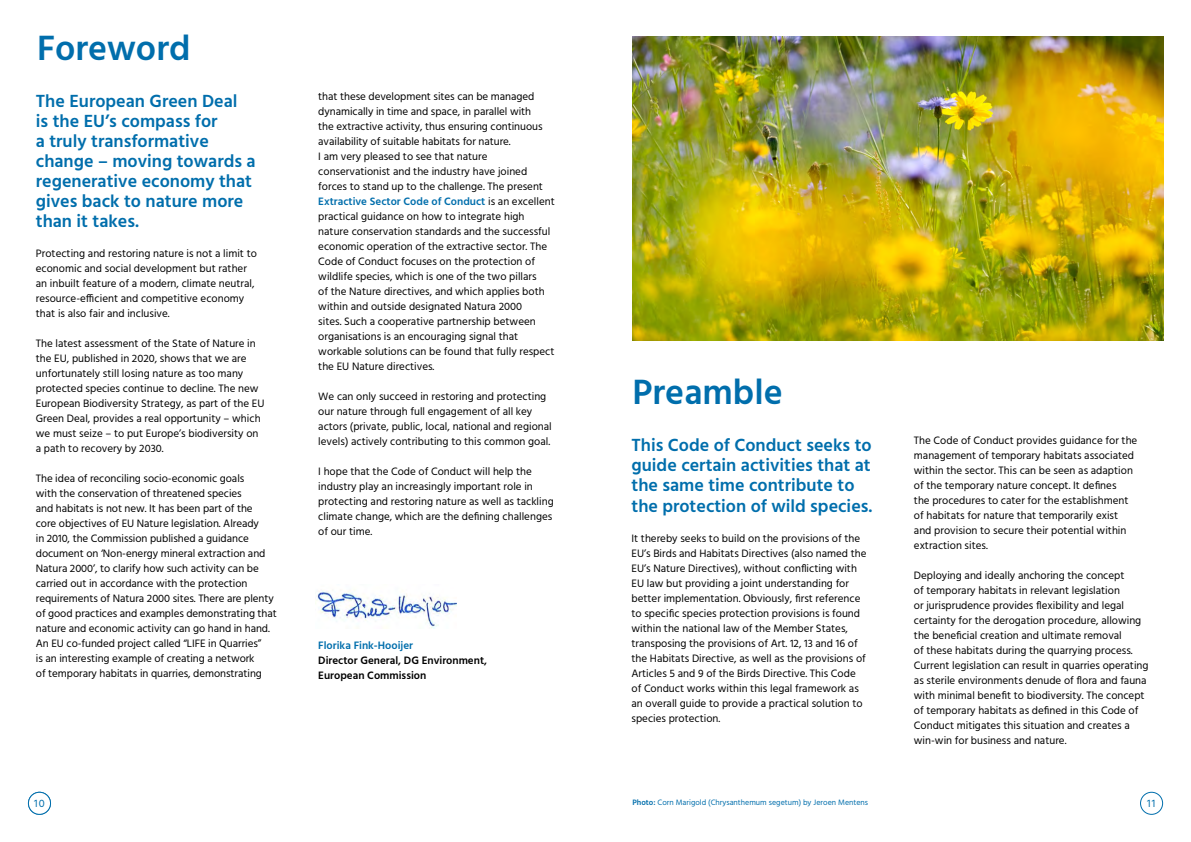
<style>
.page{position:relative;width:1191px;height:842px;background:#fff}
.page>*{position:absolute;margin:0;border:0;box-sizing:border-box;transform-origin:0 0}
.t1{font:600 36px "Hind";color:#006eac}
.t2{font:600 18px/20px "Hind";color:#006eac}
.t3{font:11px/15px "Hind";color:#000}
.t4{font:600 11px/15px "Hind";color:#000}
.t5{font:600 11px "Hind";color:#006eac}
.t6{font:11px "Hind";color:#006eac}
.t7{font:8px "Hind";color:#006eac}
.s1{font-weight:600;color:#006eac}
.s2{font-weight:600}
</style>
<div class="page">
<img style="left:632px;top:36px;width:531px;height:304px">
<div style="left:1140px;top:792px;width:23px;height:23px;border:1px solid #006eac;border-radius:50%"></div>
<img style="left:315px;top:591px;width:141px;height:38px">
<div style="left:28px;top:792px;width:23px;height:23px;border:1px solid #006eac;border-radius:50%"></div>
<h1 class="t1" style="left:37px;top:23px;width:155px">Foreword</h1>
<h2 class="t2" style="left:36px;top:92px;width:221px">The European Green Deal<br>is the EU’s compass for<br>a truly transformative change – moving towards a regenerative economy that gives back to nature more than it takes.</h2>
<p class="t3" style="left:36px;top:247px;width:222px">Protecting and restoring nature is not a limit to economic and social development but rather an inbuilt feature of a modern, climate neutral, resource-efficient and competitive economy that is also fair and inclusive.</p>
<p class="t3" style="left:36px;top:337px;width:230px">The latest assessment of the State of Nature in the EU, published in 2020, shows that we are unfortunately still losing nature as too many protected species continue to decline. The new European Biodiversity Strategy, as part of the EU Green Deal, provides a real opportunity – which we must seize – to put Europe’s biodiversity on a path to recovery by 2030.</p>
<p class="t3" style="left:36px;top:472px;width:242px">The idea of reconciling socio-economic goals<br>with the conservation of threatened species<br>and habitats is not new. It has been part of the<br>core objectives of EU Nature legislation. Already<br>in 2010, the Commission published a guidance document on ‘Non-energy mineral extraction and Natura 2000’, to clarify how such activity can be carried out in accordance with the protection requirements of Natura 2000 sites. There are plenty of good practices and examples demonstrating that nature and economic activity can go hand in hand.<br>An EU co-funded project called “LIFE in Quarries”<br>is an interesting example of creating a network<br>of temporary habitats in quarries, demonstrating</p>
<p class="t3" style="left:318px;top:89px;width:238px">that these development sites can be managed dynamically in time and space, in parallel with<br>the extractive activity, thus ensuring continuous availability of suitable habitats for nature.<br>I am very pleased to see that nature conservationist and the industry have joined forces to stand up to the challenge. The present <span class="s1">Extractive Sector Code of Conduct</span> is an excellent practical guidance on how to integrate high nature conservation standards and the successful economic operation of the extractive sector. The Code of Conduct focuses on the protection of wildlife species, which is one of the two pillars<br>of the Nature directives, and which applies both within and outside designated Natura 2000<br>sites. Such a cooperative partnership between organisations is an encouraging signal that workable solutions can be found that fully respect the EU Nature directives.</p>
<p class="t3" style="left:318px;top:390px;width:235px">We can only succeed in restoring and protecting our nature through full engagement of all key actors (private, public, local, national and regional levels) actively contributing to this common goal.</p>
<p class="t3" style="left:318px;top:465px;width:237px">I hope that the Code of Conduct will help the industry play an increasingly important role in protecting and restoring nature as well as tackling climate change, which are the defining challenges of our time.</p>
<p class="t5" style="left:318px;top:637px;width:96px">Florika Fink-Hooijer</p>
<p class="t4" style="left:318px;top:653px;width:170px">Director General, DG Environment,<br>European Commission</p>
<h1 class="t1" style="left:632px;top:367px;width:152px">Preamble</h1>
<h2 class="t2" style="left:631px;top:436px;width:242px;line-height:20.3px">This Code of Conduct seeks to guide certain activities that at the same time contribute to the protection of wild species.</h2>
<p class="t3" style="left:631px;top:531px;width:237px">It thereby seeks to build on the provisions of the EU’s Birds and Habitats Directives (also named the EU’s Nature Directives), without conflicting with EU law but providing a joint understanding for better implementation. Obviously, first reference to specific species protection provisions is found within the national law of the Member States, transposing the provisions of Art. 12, 13 and 16 of the Habitats Directive, as well as the provisions of Articles 5 and 9 of the Birds Directive. This Code of Conduct works within this legal framework as an overall guide to provide a practical solution to species protection.</p>
<p class="t3" style="left:914px;top:433px;width:225px">The Code of Conduct provides guidance for the management of temporary habitats associated within the sector. This can be seen as adaption of the temporary nature concept. It defines<br>the procedures to cater for the establishment of habitats for nature that temporarily exist and provision to secure their potential within extraction sites.</p>
<p class="t3" style="left:914px;top:568px;width:236px">Deploying and ideally anchoring the concept<br>of temporary habitats in relevant legislation<br>or jurisprudence provides flexibility and legal certainty for the derogation procedure, allowing the beneficial creation and ultimate removal<br>of these habitats during the quarrying process.<br>Current legislation can result in quarries operating as sterile environments denude of flora and fauna with minimal benefit to biodiversity. The concept of temporary habitats as defined in this Code of Conduct mitigates this situation and creates a win-win for business and nature.</p>
<p class="t6" style="left:34px;top:796px;width:12px">1 010</p>
<p class="t7" style="left:632px;top:797px;width:237px"><span class="s2">Photo:</span> Corn Marigold (Chrysanthemum segetum) by Jeroen Mentens</p>
<p class="t6" style="left:1147px;top:796px;width:10px">11</p>
</div>
